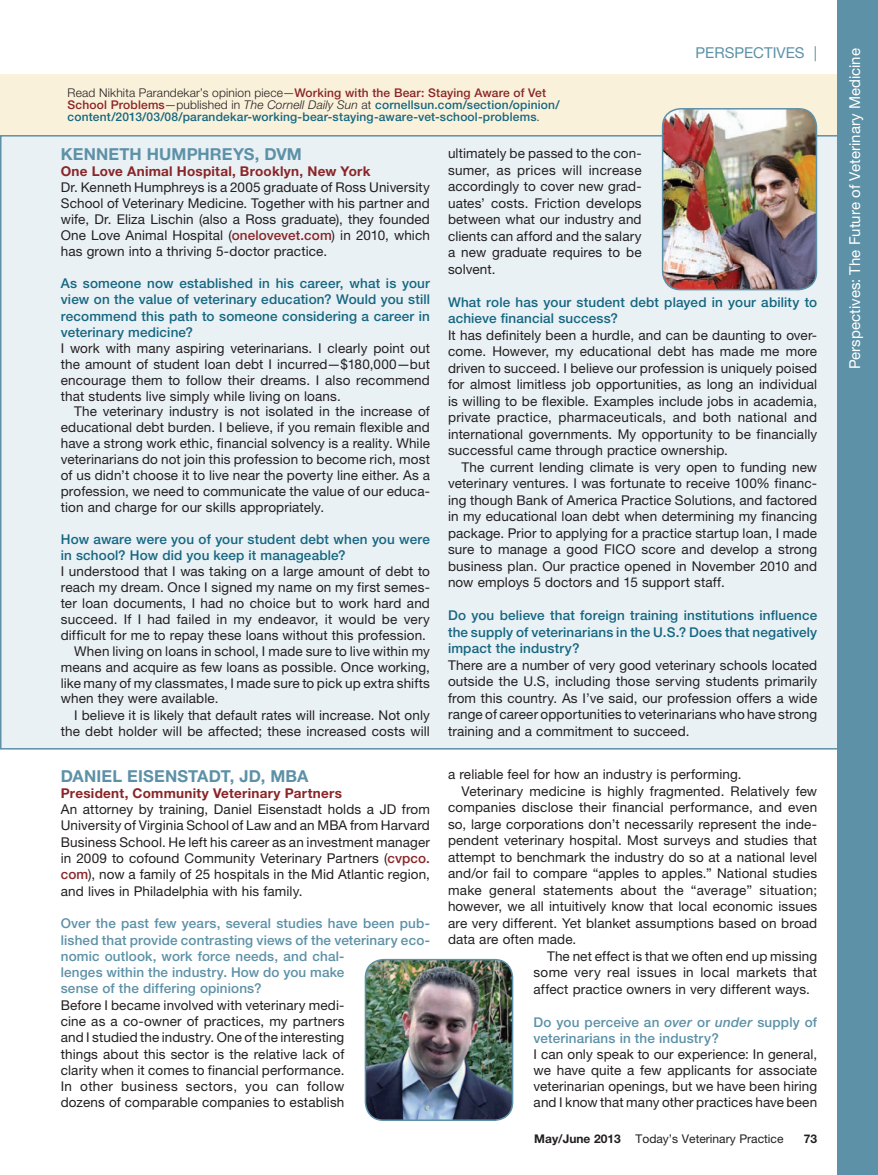
<style>
.page{position:relative;width:878px;height:1175px;background:#fff}
.page>*{position:absolute;margin:0;border:0;box-sizing:border-box;transform-origin:0 0}
.t1{font:700 16.5px "Helvetica Neue LT Std";letter-spacing:.01em;color:#5d91a7}
.t2{font:15px "Helvetica Neue LT Std";color:#fff}
.t3{font:15px "Helvetica Neue LT Std";color:#5d91a7}
.t4{font:13.5px/16.5px "Helvetica Neue LT Std";letter-spacing:.01em;color:#231f20;text-align:justify}
.t5{font:500 13.5px/16.4px "Helvetica Neue LT Std";letter-spacing:.01em;color:#156781;text-align:justify}
.t6{font:500 13.5px/16.4px "Helvetica Neue LT Std";letter-spacing:.01em;color:#5d91a7}
.t7{font:700 13.5px "Helvetica Neue LT Std";letter-spacing:.02em;color:#8a2528}
.t8{font:500 12px/12px "Helvetica Neue LT Std";letter-spacing:.015em;color:#156781}
.t9{font:12px "Helvetica Neue LT Std";color:#231f20}
.t10{font:700 12px "Helvetica Neue LT Std";color:#231f20}
.s1{font-weight:300;color:#231f20}
.s2{color:#8a2528}
.s3{font-weight:300;font-style:italic;color:#231f20}
.s4{font-weight:500;color:#8a2528}
.s5{font-style:italic}
.s6{font-weight:700}
</style>
<div class="page">
<div style="left:0;top:74px;width:864px;height:61px;background:#faf1da"></div>
<div style="left:1px;top:136px;width:842px;height:612px;background:#eaf1f5"></div>
<div style="left:837px;top:0;width:41px;height:1174px;background:#5d91a7"></div>
<img style="left:367px;top:961px;width:145px;height:159px">
<div style="left:364px;top:958px;width:149px;height:162px;border:2px solid #5d91a7;border-radius:18px"></div>
<img style="left:662px;top:109px;width:154px;height:181px">
<div style="left:662px;top:108px;width:155px;height:182px;border:2px solid #5d91a7;border-radius:18px"></div>
<p class="t8" style="left:68px;top:87px;width:493px"><span class="s1">Read Nikhita Parandekar’s opinion piece—</span><span class="s2">Working with the Bear: Staying Aware of Vet<br>School Problems</span><span class="s1">—published in</span> <span class="s3">The Cornell Daily Sun</span> <span class="s1">at</span> cornellsun.com/section/opinion/ content/2013/03/08/parandekar-working-bear-staying-aware-vet-school-problems<span class="s1">.</span></p>
<p class="t3" style="left:695px;top:44px;width:123px">PersPectives |</p>
<p class="t1" style="left:61px;top:144px;width:243px">KENNETH HUMPHREYS, DVM</p>
<p class="t7" style="left:61px;top:163px;width:311px">One Love Animal Hospital, Brooklyn, New York</p>
<p class="t4" style="left:61px;top:179px;width:371px;line-height:15.9px">Dr. Kenneth Humphreys is a 2005 graduate of ross University school of veterinary Medicine. together with his partner and wife, Dr. eliza Lischin (also a ross graduate), they founded One Love Animal Hospital (<span class="s4">onelovevet.com</span>) in 2010, which has grown into a thriving 5-doctor practice.</p>
<p class="t5" style="left:61px;top:275px;width:371px">As someone now established in his career, what is your view on the value of veterinary education? Would you still recommend this path to someone considering a career in veterinary medicine?</p>
<p class="t4" style="left:61px;top:340px;width:370px;line-height:15.9px">i work with many aspiring veterinarians. i clearly point out the amount of student loan debt i incurred—$180,000—but encourage them to follow their dreams. i also recommend that students live simply while living on loans.</p>
<p class="t4" style="left:61px;top:403px;width:371px;line-height:15.9px;text-indent:14px">the veterinary industry is not isolated in the increase of educational debt burden. i believe, if you remain flexible and have a strong work ethic, financial solvency is a reality. While veterinarians do not join this profession to become rich, most of us didn’t choose it to live near the poverty line either. As a profession, we need to communicate the value of our educa&shy;tion and charge for our skills appropriately.</p>
<p class="t5" style="left:61px;top:531px;width:370px">How aware were you of your student debt when you were in school? How did you keep it manageable?</p>
<p class="t4" style="left:61px;top:563px;width:370px">i understood that i was taking on a large amount of debt to</p>
<p class="t4" style="left:61px;top:579px;width:370px">reach my dream. Once i signed my name on my first semes-</p>
<p class="t4" style="left:61px;top:595px;width:370px">ter loan documents, i had no choice but to work hard and</p>
<p class="t4" style="left:61px;top:611px;width:370px">succeed. if i had failed in my endeavor, it would be very</p>
<p class="t4" style="left:61px;top:626px;width:366px">difficult for me to repay these loans without this profession.</p>
<p class="t4" style="left:74px;top:642px;width:357px">When living on loans in school, i made sure to live within my</p>
<p class="t4" style="left:61px;top:658px;width:371px">means and acquire as few loans as possible. Once working,</p>
<p class="t4" style="left:61px;top:674px;width:370px">like many of my classmates, i made sure to pick up extra shifts</p>
<p class="t4" style="left:61px;top:690px;width:159px">when they were available.</p>
<p class="t4" style="left:74px;top:706px;width:357px">i believe it is likely that default rates will increase. Not only</p>
<p class="t4" style="left:61px;top:723px;width:370px">the debt holder will be affected; these increased costs will</p>
<p class="t1" style="left:61px;top:765px;width:249px">DANIEL EISENSTADT, JD, MBA</p>
<p class="t7" style="left:61px;top:784px;width:283px">President, Community Veterinary Partners</p>
<p class="t4" style="left:61px;top:801px;width:371px">An attorney by training, Daniel eisenstadt holds a JD from University of virginia school of Law and an MBA from Harvard Business school. He left his career as an investment manager in 2009 to cofound community veterinary Partners (<span class="s4">cvpco. com</span>), now a family of 25 hospitals in the Mid Atlantic region, and lives in Philadelphia with his family.</p>
<p class="t6" style="left:61px;top:915px;width:370px">Over the past few years, several studies have been pub&shy;lished that provide contrasting views of the veterinary eco&shy;nomic outlook, work force needs, and chal-<br>lenges within the industry. How do you make<br>sense of the differing opinions?</p>
<p class="t4" style="left:61px;top:996px;width:285px">Before i became involved with veterinary medi&shy;cine as a co-owner of practices, my partners and i studied the industry. One of the interesting things about this sector is the relative lack of clarity when it comes to financial performance. in other business sectors, you can follow dozens of comparable companies to establish</p>
<p class="t4" style="left:448px;top:145px;width:195px">ultimately be passed to the con&shy;sumer, as prices will increase accordingly to cover new grad&shy;uates’ costs. Friction develops between what our industry and clients can afford and the salary a new graduate requires to be solvent.</p>
<p class="t5" style="left:448px;top:294px;width:371px">What role has your student debt played in your ability to achieve financial success?</p>
<p class="t4" style="left:448px;top:327px;width:371px">it has definitely been a hurdle, and can be daunting to over&shy;come. However, my educational debt has made me more driven to succeed. i believe our profession is uniquely poised for almost limitless job opportunities, as long an individual is willing to be flexible. examples include jobs in academia, private practice, pharmaceuticals, and both national and international governments. My opportunity to be financially successful came through practice ownership.</p>
<p class="t4" style="left:448px;top:458px;width:371px;text-indent:14px">the current lending climate is very open to funding new veterinary ventures. i was fortunate to receive 100% financ&shy;ing though Bank of America Practice solutions, and factored in my educational loan debt when determining my financing package. Prior to applying for a practice startup loan, i made sure to manage a good FicO score and develop a strong business plan. Our practice opened in November 2010 and now employs 5 doctors and 15 support staff.</p>
<p class="t5" style="left:448px;top:607px;width:371px">Do you believe that foreign training institutions influence the supply of veterinarians in the U.S.? Does that negatively impact the industry?</p>
<p class="t4" style="left:448px;top:656px;width:371px">there are a number of very good veterinary schools located outside the U.s, including those serving students primarily from this country. As i’ve said, our profession offers a wide range of career opportunities to veterinarians who have strong training and a commitment to succeed.</p>
<p class="t4" style="left:448px;top:766px;width:295px">a reliable feel for how an industry is performing.</p>
<p class="t4" style="left:461px;top:782px;width:357px">veterinary medicine is highly fragmented. relatively few</p>
<p class="t4" style="left:448px;top:799px;width:371px">companies disclose their financial performance, and even</p>
<p class="t4" style="left:448px;top:815px;width:370px">so, large corporations don’t necessarily represent the inde-</p>
<p class="t4" style="left:448px;top:832px;width:370px">pendent veterinary hospital. Most surveys and studies that</p>
<p class="t4" style="left:448px;top:848px;width:370px">attempt to benchmark the industry do so at a national level</p>
<p class="t4" style="left:448px;top:865px;width:370px">and/or fail to compare “apples to apples.” National studies</p>
<p class="t4" style="left:448px;top:881px;width:370px">make general statements about the “average” situation;</p>
<p class="t4" style="left:448px;top:898px;width:370px">however, we all intuitively know that local economic issues</p>
<p class="t4" style="left:448px;top:914px;width:371px">are very different. Yet blanket assumptions based on broad</p>
<p class="t4" style="left:448px;top:931px;width:130px">data are often made.</p>
<p class="t4" style="left:547px;top:947px;width:271px">the net effect is that we often end up missing</p>
<p class="t4" style="left:533px;top:964px;width:285px">some very real issues in local markets that</p>
<p class="t4" style="left:533px;top:980px;width:278px">affect practice owners in very different ways.</p>
<p class="t6" style="left:533px;top:1013px;width:285px">Do you perceive an <span class="s5">over</span> or <span class="s5">under</span> supply of veterinarians in the industry?</p>
<p class="t4" style="left:533px;top:1046px;width:285px;line-height:16px">i can only speak to our experience: in general, we have quite a few applicants for associate veterinarian openings, but we have been hiring and i know that many other practices have been</p>
<p class="t9" style="left:534px;top:1131px;width:251px"><span class="s6">May/June 2013</span> today’s veterinary Practice</p>
<p class="t10" style="left:803px;top:1131px;width:15px">73</p>
<p class="t2" style="left:845px;top:369px;width:322px;rotate:-90deg">Perspectives: the Future of veterinary Medicine</p>
</div>
